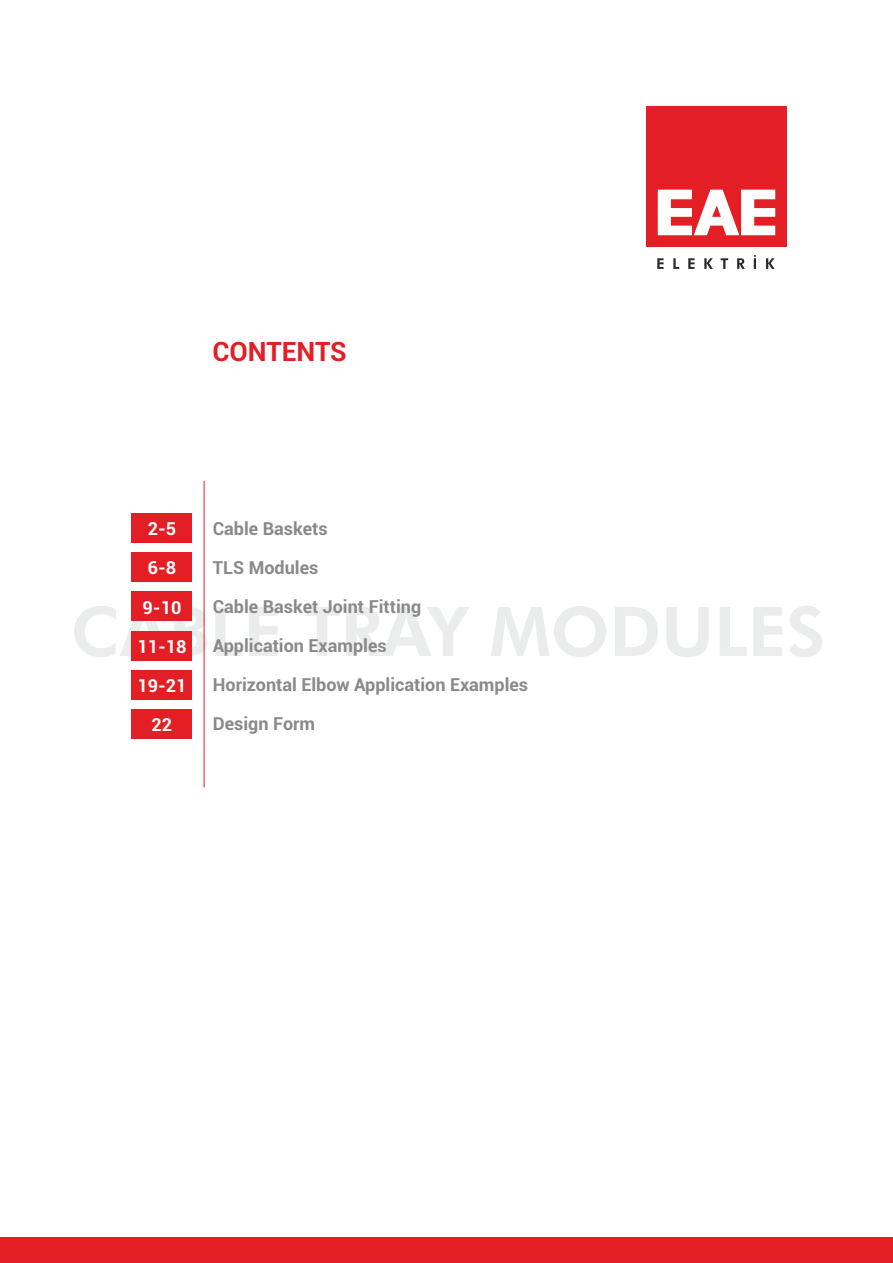
<style>
.page{position:relative;width:893px;height:1263px;background:#fff}
.page>*{position:absolute;margin:0;border:0;box-sizing:border-box;transform-origin:0 0}
.t1{font:700 26.7px "Roboto";color:#e31e24}
.t2{font:700 18px/39.2px "Roboto";color:#898989}
.t3{font:700 18px/39.2px "Roboto";color:#fefefe;text-align:center}
</style>
<div class="page">
<div style="left:646px;top:106px;width:141px;height:141px;background:#e31e24"></div>
<svg style="left:658px;top:190px;width:117px;height:45px"></svg>
<svg style="left:657px;top:258px;width:7px;height:11px"></svg>
<svg style="left:673px;top:258px;width:6px;height:11px"></svg>
<svg style="left:688px;top:258px;width:6px;height:11px"></svg>
<svg style="left:704px;top:258px;width:9px;height:11px"></svg>
<svg style="left:721px;top:258px;width:7px;height:11px"></svg>
<svg style="left:737px;top:258px;width:8px;height:11px"></svg>
<svg style="left:754px;top:255px;width:2px;height:14px"></svg>
<svg style="left:766px;top:258px;width:9px;height:11px"></svg>
<div style="left:131px;top:513px;width:61px;height:30px;background:#e31e24"></div>
<div style="left:131px;top:709px;width:61px;height:30px;background:#e31e24"></div>
<div style="left:131px;top:552px;width:61px;height:30px;background:#e31e24"></div>
<div style="left:131px;top:592px;width:61px;height:29px;background:#e31e24"></div>
<div style="left:131px;top:631px;width:61px;height:29px;background:#e31e24"></div>
<div style="left:131px;top:670px;width:61px;height:29px;background:#e31e24"></div>
<hr style="left:204px;top:481px;width:1px;height:306px;background:#e31e24">
<div style="left:0;top:1237px;width:893px;height:26px;background:#e31e24"></div>
<p class="t1" style="left:213px;top:341px;width:136px">CONTENTS</p>
<p class="t3" style="left:137px;top:511px;width:51px">2-5<br>6-8<br>9-10<br>11-18<br>19-21<br>22</p>
<p class="t2" style="left:213px;top:511px;width:317px">Cable Baskets<br>TLS Modules<br>Cable Basket Joint Fitting<br>Application Examples<br>Horizontal Elbow Application Examples<br>Design Form</p>
</div>
